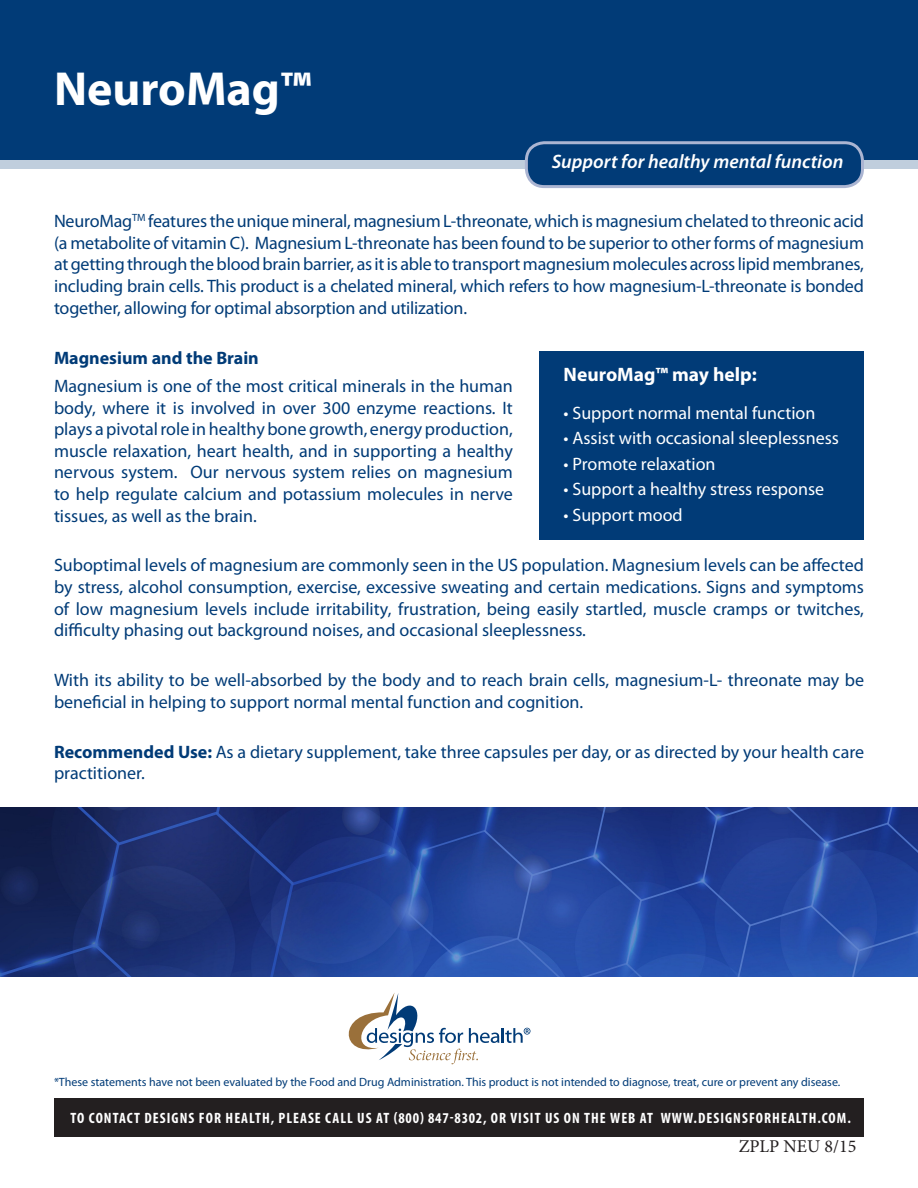
<style>
.page{position:relative;width:918px;height:1188px;background:#fff}
.page>*{position:absolute;margin:0;border:0;box-sizing:border-box;transform-origin:0 0}
.t1{font:700 48px "Myriad Pro";color:#fff}
.t2{font:italic 600 19.5px "Myriad Pro";color:#fff}
.t3{font:700 19.5px "Myriad Pro";color:#fff}
.t4{font:18px/21.6px "Myriad Pro";color:#013b77;text-align:justify}
.t5{font:18px "Myriad Pro";color:#fff}
.t6{font:700 18px "Myriad Pro";color:#013b77}
.t7{font:18px "Minion Pro";color:#231f20}
.t8{font:700 condensed 15px "Myriad Pro";letter-spacing:.07em;color:#fff}
.t9{font:12px "Myriad Pro";color:#013b77}
.s1{font-weight:700}
</style>
<div class="page">
<div style="left:0;top:0;width:918px;height:160px;background:#013b77"></div>
<div style="left:0;top:160px;width:918px;height:8px;background:#c0cedd"></div>
<div style="left:526px;top:143px;width:337px;height:44px;background:#013b77;border-radius:18px"></div>
<div style="left:525px;top:141px;width:339px;height:47px;border:3px solid #abb5d2;border-radius:18px"></div>
<div style="left:54px;top:1098px;width:810px;height:39px;background:#231f20"></div>
<svg style="left:349px;top:993px;width:181px;height:71px"></svg>
<div style="left:540px;top:351px;width:324px;height:189px;background:#013b77"></div>
<img style="left:0;top:807px;width:918px;height:169px">
<p class="t1" style="left:54px;top:62px;width:259px">NeuroMag™</p>
<p class="t2" style="left:552px;top:150px;width:293px">Support for healthy mental function</p>
<p class="t4" style="left:54px;top:211px;width:812px">NeuroMag<sup>TM</sup> features the unique mineral, magnesium L-threonate, which is magnesium chelated to threonic acid (a metabolite of vitamin C). Magnesium L-threonate has been found to be superior to other forms of magnesium at getting through the blood brain barrier, as it is able to transport magnesium molecules across lipid membranes, including brain cells. This product is a chelated mineral, which refers to how magnesium-L-threonate is bonded together, allowing for optimal absorption and utilization.</p>
<p class="t6" style="left:54px;top:347px;width:206px">Magnesium and the Brain</p>
<p class="t4" style="left:54px;top:375px;width:460px">Magnesium is one of the most critical minerals in the human body, where it is involved in over 300 enzyme reactions. It plays a pivotal role in healthy bone growth, energy production, muscle relaxation, heart health, and in supporting a healthy nervous system. Our nervous system relies on magnesium to help regulate calcium and potassium molecules in nerve tissues, as well as the brain.</p>
<p class="t4" style="left:54px;top:555px;width:812px">Suboptimal levels of magnesium are commonly seen in the US population. Magnesium levels can be affected by stress, alcohol consumption, exercise, excessive sweating and certain medications. Signs and symptoms of low magnesium levels include irritability, frustration, being easily startled, muscle cramps or twitches, difficulty phasing out background noises, and occasional sleeplessness.</p>
<p class="t4" style="left:54px;top:670px;width:812px">With its ability to be well-absorbed by the body and to reach brain cells, magnesium-L- threonate may be beneficial in helping to support normal mental function and cognition.</p>
<p class="t4" style="left:54px;top:741px;width:812px"><span class="s1">Recommended Use:</span> As a dietary supplement, take three capsules per day, or as directed by your health care practitioner.</p>
<p class="t3" style="left:564px;top:364px;width:195px">NeuroMag™ may help:</p>
<p class="t5" style="left:564px;top:403px;width:253px">• Support normal mental function</p>
<p class="t5" style="left:564px;top:429px;width:277px">• Assist with occasional sleeplessness</p>
<p class="t5" style="left:564px;top:454px;width:153px">• Promote relaxation</p>
<p class="t5" style="left:564px;top:480px;width:262px">• Support a healthy stress response</p>
<p class="t5" style="left:564px;top:505px;width:121px">• Support mood</p>
<p class="t9" style="left:54px;top:1076px;width:788px">*These statements have not been evaluated by the Food and Drug Administration. This product is not intended to diagnose, treat, cure or prevent any disease.</p>
<p class="t8" style="left:71px;top:1110px;width:782px">TO CONTACT DESIGNS FOR HEALTH, PLEASE CALL US AT (800) 847-8302, OR VISIT US ON THE WEB AT WWW.DESIGNSFORHEALTH.COM.</p>
<p class="t7" style="left:739px;top:1134px;width:119px">ZPLP NEU 8/15</p>
</div>
